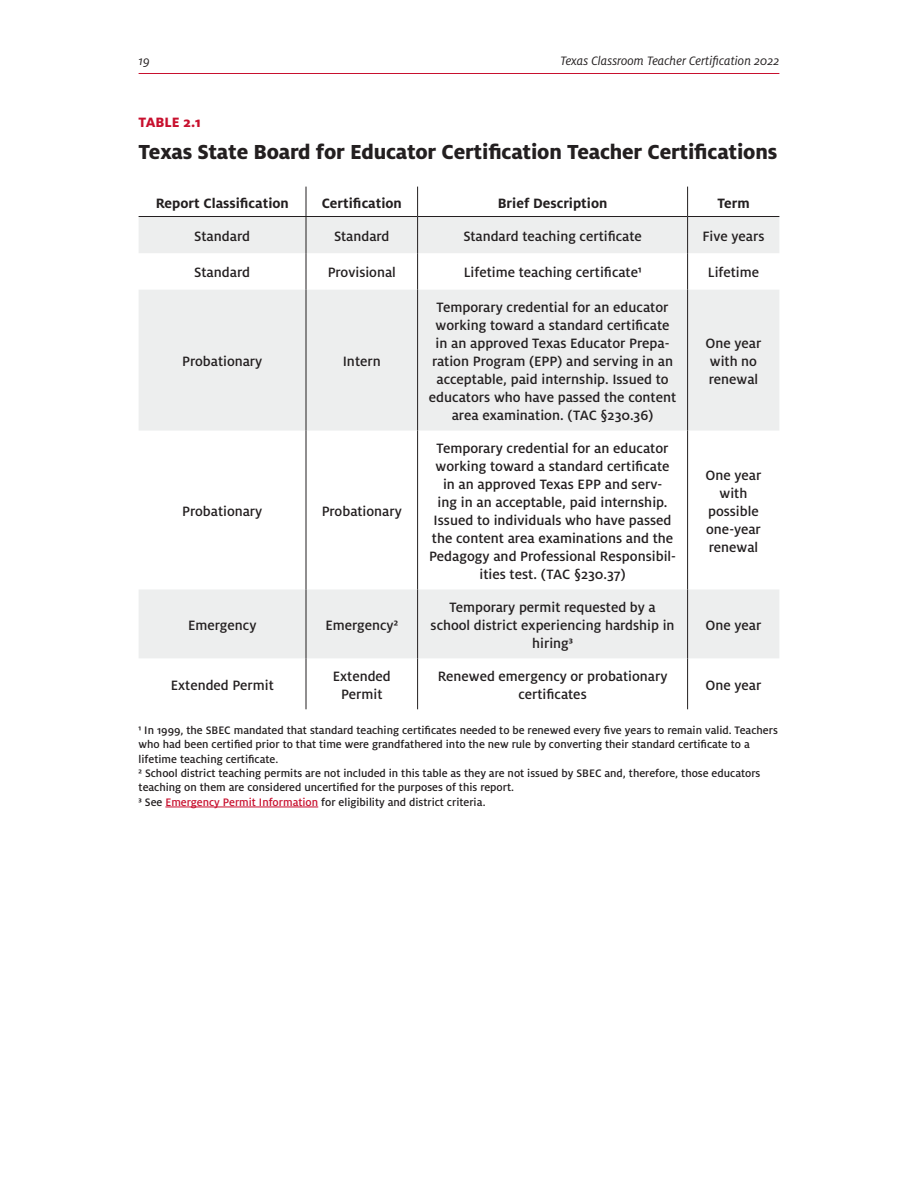
<style>
.page{position:relative;width:918px;height:1188px;background:#fff}
.page>*{position:absolute;margin:0;border:0;box-sizing:border-box;transform-origin:0 0}
.Figure-Table_Headlin{font:800 22.5px "Milo OT";letter-spacing:-.01em;color:#231f20}
.Table_font-Roman{font:500 15px/18px "Milo OT";color:#231f20;text-align:center}
.Table_font-bold{font:500 15px/18px "Milo OT";color:#231f20;text-align:center}
.Table_font-bold-2{font:700 15px "Milo OT";color:#231f20}
.Figure_overline{font:800 15px "Milo OT";color:#c8102e}
.t1{font:italic 13.5px "Milo OT";color:#231f20}
.Source_Line_for_Grap{font:500 12px/14.4px "Milo OT";color:#231f20}
.s1{color:#c8102e}
</style>
<div class="page">
<hr style="left:139px;top:73px;width:640px;height:1px;background:#c8102e">
<svg style="left:139px;top:217px;width:640px;height:441px;fill:#edeeee"></svg>
<svg style="left:306px;top:187px;width:1px;height:29px"></svg>
<hr style="left:139px;top:216px;width:167px;height:1px;background:#231f20">
<svg style="left:417px;top:187px;width:1px;height:29px"></svg>
<hr style="left:306px;top:216px;width:112px;height:1px;background:#231f20">
<svg style="left:687px;top:187px;width:1px;height:29px"></svg>
<hr style="left:418px;top:216px;width:270px;height:1px;background:#231f20">
<hr style="left:688px;top:216px;width:91px;height:1px;background:#231f20">
<hr style="left:306px;top:217px;width:1px;height:36px;background:#231f20">
<hr style="left:417px;top:217px;width:1px;height:36px;background:#231f20">
<hr style="left:687px;top:217px;width:1px;height:36px;background:#231f20">
<hr style="left:306px;top:253px;width:1px;height:37px;background:#231f20">
<hr style="left:417px;top:253px;width:1px;height:37px;background:#231f20">
<hr style="left:687px;top:253px;width:1px;height:37px;background:#231f20">
<hr style="left:306px;top:290px;width:1px;height:141px;background:#231f20">
<hr style="left:417px;top:290px;width:1px;height:141px;background:#231f20">
<hr style="left:687px;top:290px;width:1px;height:141px;background:#231f20">
<hr style="left:306px;top:431px;width:1px;height:158px;background:#231f20">
<hr style="left:417px;top:431px;width:1px;height:158px;background:#231f20">
<hr style="left:687px;top:431px;width:1px;height:158px;background:#231f20">
<hr style="left:306px;top:589px;width:1px;height:69px;background:#231f20">
<hr style="left:417px;top:589px;width:1px;height:69px;background:#231f20">
<hr style="left:687px;top:589px;width:1px;height:69px;background:#231f20">
<hr style="left:306px;top:658px;width:1px;height:51px;background:#231f20">
<hr style="left:417px;top:658px;width:1px;height:51px;background:#231f20">
<hr style="left:687px;top:658px;width:1px;height:51px;background:#231f20">
<hr style="left:165px;top:806px;width:153px;height:1px;background:#c8102e">
<p class="t1" style="left:139px;top:53px;width:13px">19</p>
<p class="t1" style="left:560px;top:53px;width:221px">Texas Classroom Teacher Certification 2022</p>
<p class="Figure_overline" style="left:139px;top:114px;width:64px">TABLE 2.1</p>
<p class="Figure-Table_Headlin" style="left:139px;top:139px;width:640px">Texas State Board for Educator Certification Teacher Certifications</p>
<p class="Table_font-bold-2" style="left:156px;top:194px;width:135px">Report Classification</p>
<p class="Table_font-bold-2" style="left:322px;top:194px;width:82px">Certification</p>
<p class="Table_font-bold-2" style="left:498px;top:194px;width:111px">Brief Description</p>
<p class="Table_font-bold-2" style="left:717px;top:194px;width:34px">Term</p>
<p class="Table_font-bold" style="left:194px;top:227px;width:58px">Standard</p>
<p class="Table_font-Roman" style="left:334px;top:227px;width:57px">Standard</p>
<p class="Table_font-Roman" style="left:463px;top:227px;width:180px">Standard teaching certificate</p>
<p class="Table_font-Roman" style="left:703px;top:227px;width:63px">Five years</p>
<p class="Table_font-bold" style="left:194px;top:264px;width:58px">Standard</p>
<p class="Table_font-Roman" style="left:328px;top:264px;width:70px">Provisional</p>
<p class="Table_font-Roman" style="left:464px;top:264px;width:179px">Lifetime teaching certificate1</p>
<p class="Table_font-Roman" style="left:708px;top:264px;width:53px">Lifetime</p>
<p class="Table_font-bold" style="left:182px;top:352px;width:82px">Probationary</p>
<p class="Table_font-Roman" style="left:343px;top:352px;width:40px">Intern</p>
<p class="Table_font-bold" style="left:182px;top:502px;width:82px">Probationary</p>
<p class="Table_font-Roman" style="left:322px;top:502px;width:82px">Probationary</p>
<p class="Table_font-bold" style="left:188px;top:616px;width:70px">Emergency</p>
<p class="Table_font-Roman" style="left:326px;top:616px;width:74px">Emergency2</p>
<p class="Table_font-Roman" style="left:429px;top:298px;width:249px">Temporary credential for an educator working toward a standard certificate in an approved Texas Educator Prepa&shy;ration Program (EPP) and serving in an acceptable, paid internship. Issued to educators who have passed the content area examination. (TAC §230.36)</p>
<p class="Table_font-Roman" style="left:429px;top:439px;width:248px">Temporary credential for an educator working toward a standard certificate in an approved Texas EPP and serv-<br>ing in an acceptable, paid internship.<br>Issued to individuals who have passed the content area examinations and the Pedagogy and Professional Responsibil&shy;ities test. (TAC §230.37)</p>
<p class="Table_font-Roman" style="left:431px;top:598px;width:245px">Temporary permit requested by a school district experiencing hardship in hiring3</p>
<p class="Table_font-Roman" style="left:706px;top:334px;width:57px;text-align:left">One year with no renewal</p>
<p class="Table_font-bold" style="left:706px;top:466px;width:57px">One year with possible one-year renewal</p>
<p class="Table_font-Roman" style="left:706px;top:616px;width:57px">One year</p>
<p class="Table_font-bold" style="left:171px;top:676px;width:105px">Extended Permit</p>
<p class="Table_font-Roman" style="left:333px;top:667px;width:60px">Extended<br>Permit</p>
<p class="Table_font-Roman" style="left:438px;top:667px;width:231px">Renewed emergency or probationary certificates</p>
<p class="Table_font-Roman" style="left:706px;top:676px;width:57px">One year</p>
<p class="Source_Line_for_Grap" style="left:139px;top:723px;width:641px">1 In 1999, the SBEC mandated that standard teaching certificates needed to be renewed every five years to remain valid. Teachers who had been certified prior to that time were grandfathered into the new rule by converting their standard certificate to a lifetime teaching certificate.</p>
<p class="Source_Line_for_Grap" style="left:139px;top:766px;width:623px">2 School district teaching permits are not included in this table as they are not issued by SBEC and, therefore, those educators teaching on them are considered uncertified for the purposes of this report.</p>
<p class="Source_Line_for_Grap" style="left:139px;top:795px;width:349px">3 See <span class="s1">Emergency Permit Information</span> for eligibility and district criteria.</p>
</div>
